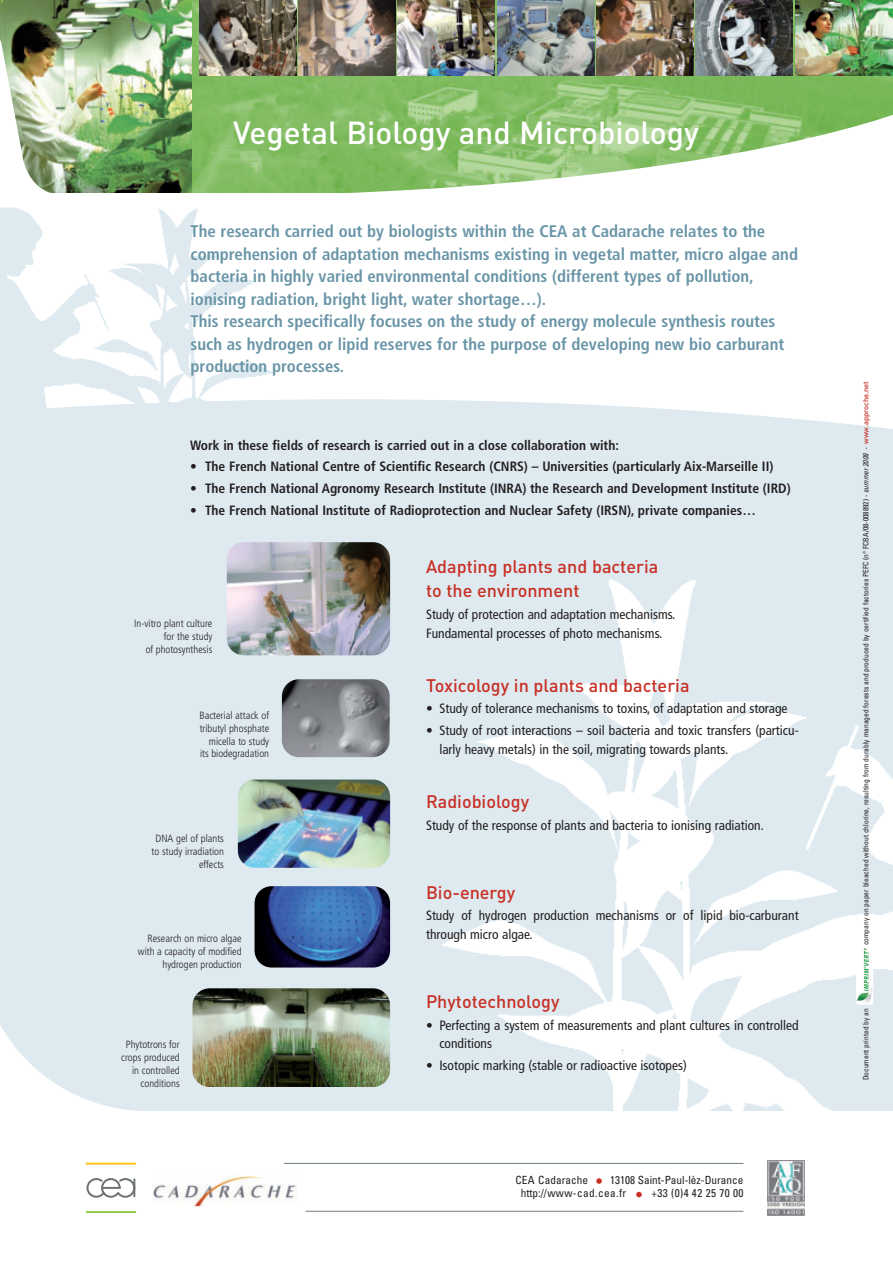
<style>
.page{position:relative;width:893px;height:1261px;background:#fff}
.page>*{position:absolute;margin:0;border:0;box-sizing:border-box;transform-origin:0 0}
.t1{font:500 31.5px "DIN";color:#fff}
.t2{font:500 18px/24px "DIN";color:#c83026}
.t3{font:700 condensed 16.8px/22.5px "Frutiger";color:#6995a7}
.t4{font:condensed 13.5px/18.5px "Frutiger";color:#231f20}
.t5{font:700 condensed 13.5px "Frutiger";color:#231f20}
.t6{font:condensed 11.25px/13.5px "Univers";color:#231f20}
.t7{font:300 condensed 10.5px/12.8px "Frutiger";color:#231f20;text-align:right}
.t8{font:condensed 7.5px "Univers";color:#231f20}
.s1{font-weight:400}
.s2{font-style:italic}
.s3{font-family:"DIN";font-weight:500;font-stretch:normal;color:#c83026}
</style>
<div class="page">
<svg style="left:0;top:399px;width:893px;height:113px;background:#e0ebf1"></svg>
<div style="left:0;top:512px;width:276px;height:599px;background:#deeaf0"></div>
<div style="left:276px;top:470px;width:617px;height:641px;background:#deeaf0"></div>
<img style="left:441px;top:579px;width:452px;height:532px">
<img style="left:0;top:0;width:893px;height:193px">
<img style="left:0;top:207px;width:279px;height:236px">
<img style="left:224px;top:539px;width:167px;height:119px">
<svg style="left:281px;top:679px;width:109px;height:79px;background:#86898d"></svg>
<img style="left:235px;top:776px;width:156px;height:95px">
<svg style="left:252px;top:883px;width:139px;height:87px;background:#405d8d"></svg>
<img style="left:189px;top:985px;width:202px;height:105px">
<svg style="left:636px;top:1192px;width:6px;height:5px"></svg>
<svg style="left:596px;top:1178px;width:6px;height:6px"></svg>
<hr style="left:305px;top:1211px;width:438px;height:1px;background:#6c7e77">
<img style="left:153px;top:1175px;width:144px;height:31px">
<svg style="left:86px;top:1178px;width:50px;height:20px"></svg>
<hr style="left:86px;top:1163px;width:50px;height:1px;background:#fec210">
<hr style="left:86px;top:1211px;width:50px;height:2px;background:#8bc63e">
<hr style="left:284px;top:1163px;width:459px;height:1px;background:#6c7e77">
<img style="left:768px;top:1160px;width:36px;height:55px">
<div style="left:856px;top:947px;width:17px;height:58px;background:#fff;border-radius:3px"></div>
<img style="left:857px;top:948px;width:16px;height:55px">
<h1 class="t1" style="left:233px;top:121px;width:467px">Vegetal Biology and Microbiology</h1>
<p class="t3" style="left:191px;top:221px;width:609px">The research carried out by biologists within the CEA at Cadarache relates to the comprehension of adaptation mechanisms existing in vegetal matter, micro algae and bacteria in highly varied environmental conditions (different types of pollution, ionising radiation, bright light, water shortage…).<br>This research specifically focuses on the study of energy molecule synthesis routes such as hydrogen or lipid reserves for the purpose of developing new bio carburant production processes.</p>
<p class="t5" style="left:190px;top:439px;width:430px">Work in these fields of research is carried out in a close collaboration with:</p>
<p class="t5" style="left:190px;top:461px;width:585px"><span class="s1">•</span> The French National Centre of Scientific Research (CNRS) – Universities (particularly Aix-Marseille II)</p>
<p class="t5" style="left:190px;top:483px;width:602px"><span class="s1">•</span> The French National Agronomy Research Institute (INRA) the Research and Development Institute (IRD)</p>
<p class="t5" style="left:190px;top:505px;width:567px"><span class="s1">•</span> The French National Institute of Radioprotection and Nuclear Safety (IRSN), private companies…</p>
<p class="t7" style="left:134px;top:618px;width:80px">In-vitro plant culture for the study<br>of photosynthesis</p>
<p class="t7" style="left:199px;top:710px;width:71px">Bacterial attack of tributyl phosphate micella to study its biodegradation</p>
<p class="t7" style="left:151px;top:833px;width:74px">DNA gel of plants to study irradiation effects</p>
<p class="t7" style="left:138px;top:933px;width:105px">Research on micro algae with a capacity of modified hydrogen production</p>
<p class="t7" style="left:121px;top:1039px;width:60px">Phytotrons for crops produced in controlled conditions</p>
<h2 class="t2" style="left:426px;top:557px;width:234px">Adapting plants and bacteria to the environment</h2>
<p class="t4" style="left:426px;top:606px;width:251px">Study of protection and adaptation mechanisms.<br>Fundamental processes of photo mechanisms.</p>
<h2 class="t2" style="left:426px;top:675px;width:265px">Toxicology in plants and bacteria</h2>
<p class="t4" style="left:426px;top:700px;width:363px">• Study of tolerance mechanisms to toxins, of adaptation and storage</p>
<p class="t4" style="left:439px;top:722px;width:361px;text-indent:-13px">• Study of root interactions – soil bacteria and toxic transfers (particu&shy;larly heavy metals) in the soil, migrating towards plants.</p>
<h2 class="t2" style="left:426px;top:791px;width:105px">Radiobiology</h2>
<p class="t4" style="left:426px;top:817px;width:339px">Study of the response of plants and bacteria to ionising radiation.</p>
<h2 class="t2" style="left:426px;top:882px;width:91px">Bio-energy</h2>
<p class="t4" style="left:426px;top:907px;width:374px">Study of hydrogen production mechanisms or of lipid bio-carburant through micro algae.</p>
<h2 class="t2" style="left:426px;top:991px;width:135px">Phytotechnology</h2>
<p class="t4" style="left:439px;top:1017px;width:361px;text-indent:-13px">• Perfecting a system of measurements and plant cultures in controlled conditions</p>
<p class="t4" style="left:426px;top:1057px;width:262px">• Isotopic marking (stable or radioactive isotopes)</p>
<p class="t6" style="left:515px;top:1174px;width:74px">CEA Cadarache</p>
<p class="t6" style="left:521px;top:1174px;width:224px;text-indent:89px">13108 Saint-Paul-lèz-Durance http://www-cad.cea.fr</p>
<p class="t6" style="left:651px;top:1187px;width:93px">+33 (0)4 42 25 70 00</p>
<p class="t8" style="left:863px;top:945px;width:566px;rotate:-90deg">company on paper bleached without chlorine, resulting from durably managed forests and produced by certified factories PEFC (n° FCBA/08-008892) - <span class="s2">summer2008 -</span> <span class="s3">www.approche.net</span></p>
<p class="t8" style="left:863px;top:1080px;width:74px;rotate:-90deg">Document printed by an</p>
</div>
